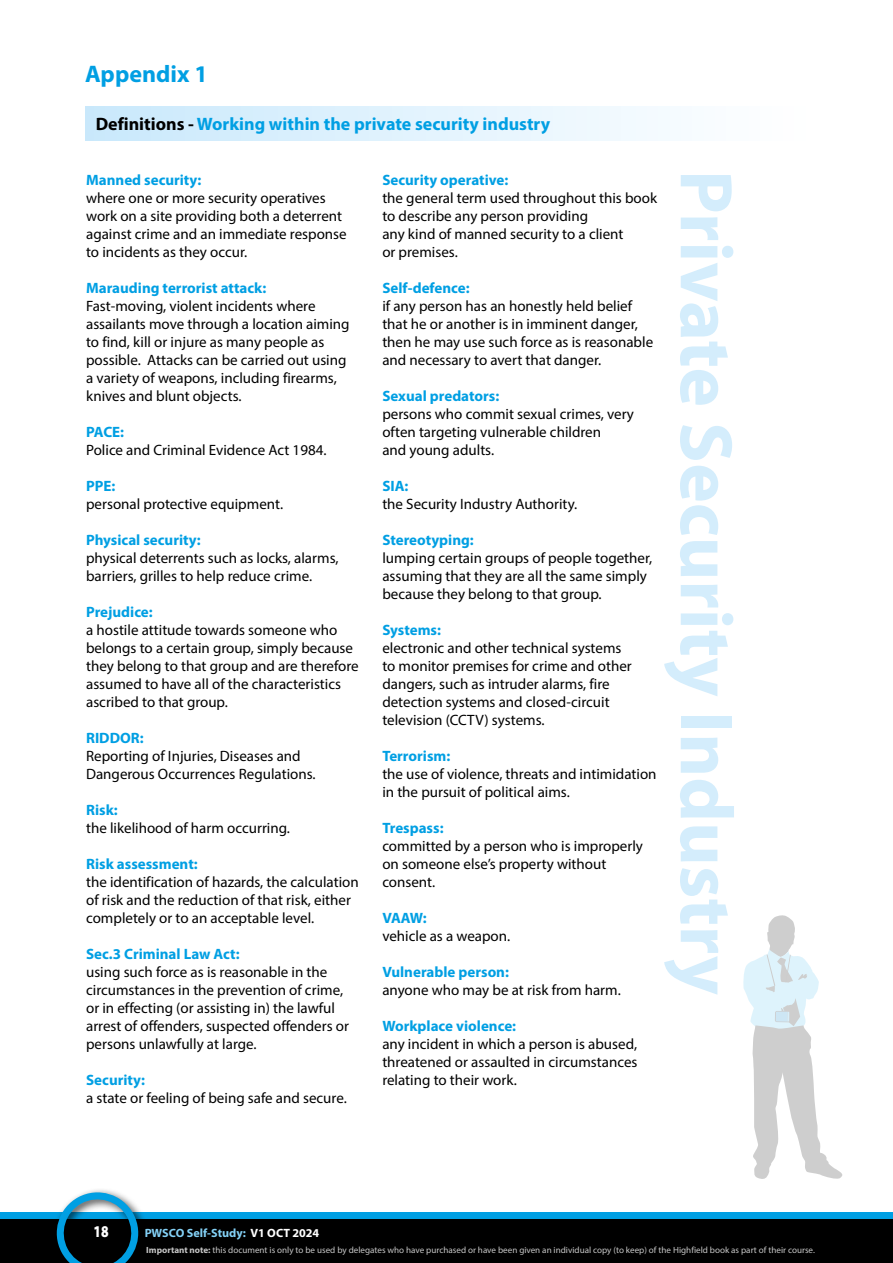
<style>
.page{position:relative;width:893px;height:1263px;background:#fff}
.page>*{position:absolute;margin:0;border:0;box-sizing:border-box;transform-origin:0 0}
.t1{font:700 75px "Myriad Pro";color:#d4edfc}
.t2{font:700 24px "Myriad Pro";color:#009fe3}
.t3{font:700 18px "Myriad Pro";color:#009fe3}
.t4{font:900 16.5px "Myriad Pro";color:#fff;scale:.8 1}
.t5{font:15px/18px "Myriad Pro";color:#000}
.t6{font:700 15px "Myriad Pro";color:#009fe3}
.t7{font:700 12px "Myriad Pro";color:#83d0f5}
.t8{font:9px "Myriad Pro";color:#c6c6c6}
.s1{color:#000}
.s2{color:#fff}
.s3{font-weight:700}
</style>
<div class="page">
<div style="left:0;top:1214px;width:893px;height:49px;background:#000"></div>
<div style="left:0;top:1212px;width:893px;height:6px;background:#009fe3"></div>
<div style="left:52px;top:1187px;width:97px;height:76px;background:#000;opacity:.75"></div>
<svg style="left:51px;top:1187px;width:93px;height:76px"></svg>
<div style="left:85px;top:106px;width:723px;height:34px;background:linear-gradient(to right,#c9e9fc,#fff)"></div>
<svg style="left:743px;top:915px;width:99px;height:264px"></svg>
<h2 class="t2" style="left:85px;top:58px;width:124px">Appendix 1</h2>
<p class="t3" style="left:96px;top:113px;width:456px"><span class="s1">Definitions -</span> Working within the private security industry</p>
<p class="t6" style="left:86px;top:170px;width:117px">Manned security:</p>
<h1 class="t1" style="left:755px;top:170px;width:826px;rotate:90deg">Private Security Industry</h1>
<p class="t6" style="left:382px;top:170px;width:127px">Security operative:</p>
<p class="t5" style="left:382px;top:188px;width:276px">the general term used throughout this book to describe any person providing<br>any kind of manned security to a client<br>or premises.</p>
<p class="t6" style="left:382px;top:278px;width:89px">Self-defence:</p>
<p class="t5" style="left:382px;top:296px;width:272px">if any person has an honestly held belief that he or another is in imminent danger, then he may use such force as is reasonable and necessary to avert that danger.</p>
<p class="t6" style="left:382px;top:386px;width:118px">Sexual predators:</p>
<p class="t5" style="left:382px;top:404px;width:253px">persons who commit sexual crimes, very often targeting vulnerable children<br>and young adults.</p>
<p class="t6" style="left:382px;top:476px;width:28px">SIA:</p>
<p class="t5" style="left:382px;top:494px;width:196px">the Security Industry Authority.</p>
<p class="t6" style="left:382px;top:530px;width:93px">Stereotyping:</p>
<p class="t5" style="left:382px;top:548px;width:271px">lumping certain groups of people together, assuming that they are all the same simply because they belong to that group.</p>
<p class="t6" style="left:382px;top:620px;width:60px">Systems:</p>
<p class="t5" style="left:382px;top:638px;width:251px">electronic and other technical systems to monitor premises for crime and other dangers, such as intruder alarms, fire detection systems and closed-circuit television (CCTV) systems.</p>
<p class="t6" style="left:382px;top:746px;width:69px">Terrorism:</p>
<p class="t5" style="left:382px;top:764px;width:276px">the use of violence, threats and intimidation in the pursuit of political aims.</p>
<p class="t6" style="left:382px;top:818px;width:63px">Trespass:</p>
<p class="t5" style="left:382px;top:836px;width:262px">committed by a person who is improperly on someone else’s property without consent.</p>
<p class="t6" style="left:382px;top:908px;width:46px">VAAW:</p>
<p class="t5" style="left:382px;top:926px;width:129px">vehicle as a weapon.</p>
<p class="t6" style="left:382px;top:962px;width:128px">Vulnerable person:</p>
<p class="t5" style="left:382px;top:980px;width:240px">anyone who may be at risk from harm.</p>
<p class="t6" style="left:382px;top:1016px;width:135px">Workplace violence:</p>
<p class="t5" style="left:382px;top:1034px;width:257px;text-align:justify">any incident in which a person is abused, threatened or assaulted in circumstances relating to their work.</p>
<p class="t5" style="left:86px;top:188px;width:262px">where one or more security operatives work on a site providing both a deterrent against crime and an immediate response to incidents as they occur.</p>
<p class="t6" style="left:86px;top:278px;width:182px">Marauding terrorist attack:</p>
<p class="t5" style="left:86px;top:296px;width:265px">Fast-moving, violent incidents where assailants move through a location aiming to find, kill or injure as many people as possible. Attacks can be carried out using a variety of weapons, including firearms, knives and blunt objects.</p>
<p class="t6" style="left:86px;top:422px;width:40px">PACE:</p>
<p class="t5" style="left:86px;top:440px;width:242px">Police and Criminal Evidence Act 1984.</p>
<p class="t6" style="left:86px;top:476px;width:31px">PPE:</p>
<p class="t5" style="left:86px;top:494px;width:199px">personal protective equipment.</p>
<p class="t6" style="left:86px;top:530px;width:116px">Physical security:</p>
<p class="t5" style="left:86px;top:548px;width:254px">physical deterrents such as locks, alarms, barriers, grilles to help reduce crime.</p>
<p class="t6" style="left:86px;top:602px;width:68px">Prejudice:</p>
<p class="t5" style="left:86px;top:620px;width:274px">a hostile attitude towards someone who belongs to a certain group, simply because they belong to that group and are therefore assumed to have all of the characteristics ascribed to that group.</p>
<p class="t6" style="left:86px;top:728px;width:59px">RIDDOR:</p>
<p class="t5" style="left:86px;top:746px;width:231px">Reporting of Injuries, Diseases and<br>Dangerous Occurrences Regulations.</p>
<p class="t6" style="left:86px;top:800px;width:33px">Risk:</p>
<p class="t5" style="left:86px;top:818px;width:205px">the likelihood of harm occurring.</p>
<p class="t6" style="left:86px;top:854px;width:113px">Risk assessment:</p>
<p class="t5" style="left:86px;top:872px;width:274px">the identification of hazards, the calculation of risk and the reduction of that risk, either completely or to an acceptable level.</p>
<p class="t6" style="left:86px;top:944px;width:155px">Sec.3 Criminal Law Act:</p>
<p class="t5" style="left:86px;top:962px;width:264px">using such force as is reasonable in the circumstances in the prevention of crime, or in effecting (or assisting in) the lawful arrest of offenders, suspected offenders or persons unlawfully at large.</p>
<p class="t6" style="left:86px;top:1070px;width:60px">Security:</p>
<p class="t5" style="left:86px;top:1088px;width:262px">a state or feeling of being safe and secure.</p>
<p class="t4" style="left:94px;top:1221px;width:20px">18</p>
<p class="t7" style="left:145px;top:1225px;width:176px">PWSCO Self-Study: <span class="s2">V1 OCT 2024</span></p>
<p class="t8" style="left:146px;top:1244px;width:670px"><span class="s3">Important note:</span> this document is only to be used by delegates who have purchased or have been given an individual copy (to keep) of the Highfield book as part of their course.</p>
</div>
